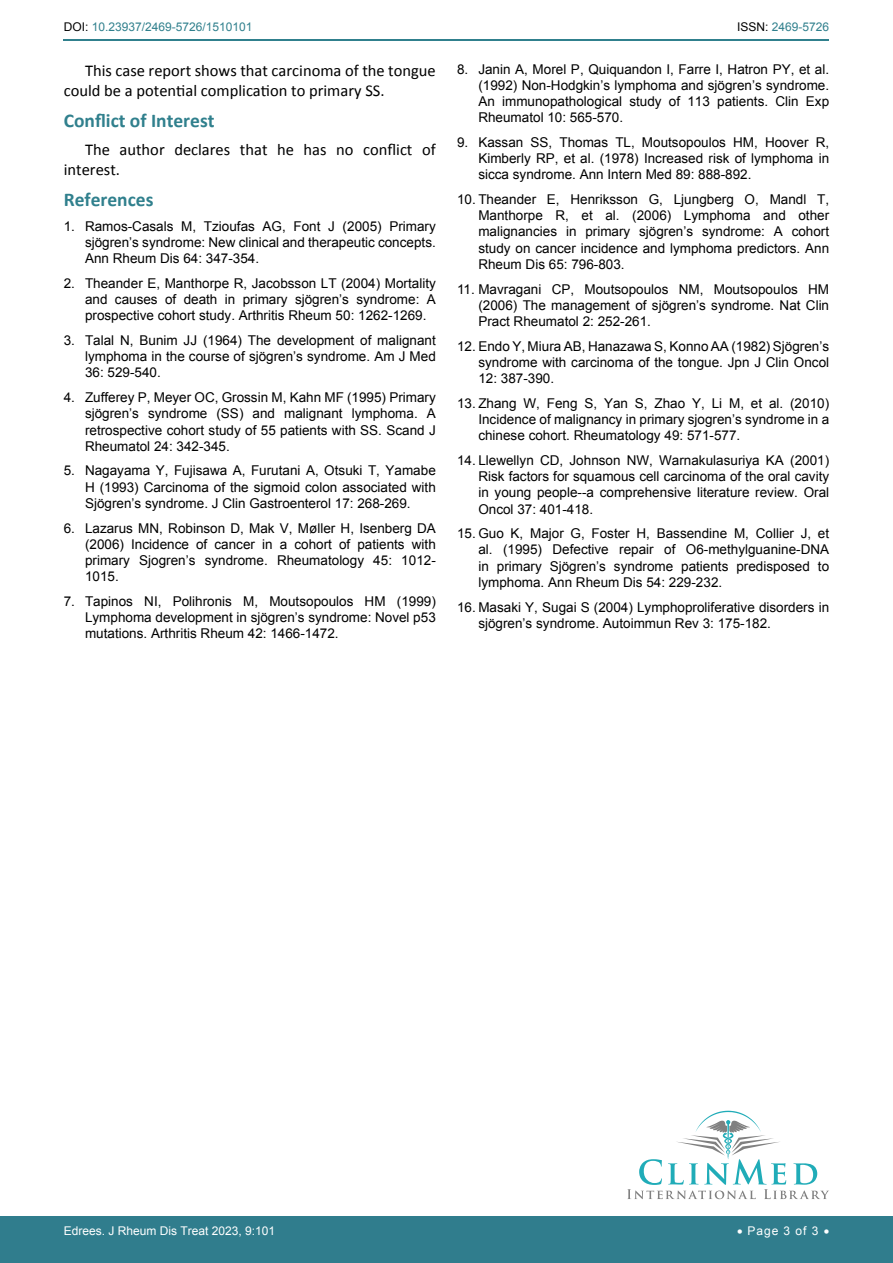
<style>
.page{position:relative;width:893px;height:1263px;background:#fff}
.page>*{position:absolute;margin:0;border:0;box-sizing:border-box;transform-origin:0 0}
.t1{font:700 19.5px "Calibri";color:#30808d}
.t2{font:16.5px/19.8px "Calibri";color:#000}
.t3{font:13.5px/16.2px "Arial";color:#000;text-align:justify}
.t4{font:12px "Arial";color:#30808d}
.t5{font:12px "Arial";color:#fff}
.s1{color:#000}
</style>
<div class="page">
<hr style="left:64px;top:40px;width:765px;height:1px;background:#30808d">
<div style="left:0;top:1217px;width:893px;height:46px;background:#307d8d"></div>
<svg style="left:627px;top:1111px;width:202px;height:88px"></svg>
<p class="t4" style="left:64px;top:19px;width:190px"><span class="s1">DOI:</span> 10.23937/2469-5726/1510101</p>
<p class="t4" style="left:737px;top:19px;width:94px"><span class="s1">ISSN:</span> 2469-5726</p>
<p class="t2" style="left:64px;top:61px;width:374px;text-indent:21px">This case report shows that carcinoma of the tongue could be a potential complication to primary SS.</p>
<h1 class="t1" style="left:64px;top:108px;width:152px">Conflict of Interest</h1>
<p class="t2" style="left:64px;top:140px;width:374px;text-indent:21px">The author declares that he has no conflict of interest.</p>
<h1 class="t1" style="left:64px;top:187px;width:91px">References</h1>
<p class="t3" style="left:85px;top:218px;width:352px;text-indent:-21px">1. Ramos-Casals M, Tzioufas AG, Font J (2005) Primary sjögren’s syndrome: New clinical and therapeutic concepts.<br>Ann Rheum Dis 64: 347-354.</p>
<p class="t3" style="left:85px;top:275px;width:352px;text-indent:-21px">2. Theander E, Manthorpe R, Jacobsson LT (2004) Mortality and causes of death in primary sjögren’s syndrome: A prospective cohort study. Arthritis Rheum 50: 1262-1269.</p>
<p class="t3" style="left:85px;top:332px;width:352px;text-indent:-21px">3. Talal N, Bunim JJ (1964) The development of malignant lymphoma in the course of sjögren’s syndrome. Am J Med 36: 529-540.</p>
<p class="t3" style="left:85px;top:389px;width:352px;text-indent:-21px">4. Zufferey P, Meyer OC, Grossin M, Kahn MF (1995) Primary sjögren’s syndrome (SS) and malignant lymphoma. A retrospective cohort study of 55 patients with SS. Scand J Rheumatol 24: 342-345.</p>
<p class="t3" style="left:85px;top:463px;width:352px;text-indent:-21px">5. Nagayama Y, Fujisawa A, Furutani A, Otsuki T, Yamabe H (1993) Carcinoma of the sigmoid colon associated with Sjögren’s syndrome. J Clin Gastroenterol 17: 268-269.</p>
<p class="t3" style="left:85px;top:520px;width:352px;text-indent:-21px">6. Lazarus MN, Robinson D, Mak V, Møller H, Isenberg DA (2006) Incidence of cancer in a cohort of patients with primary Sjogren’s syndrome. Rheumatology 45: 1012- 1015.</p>
<p class="t3" style="left:85px;top:593px;width:352px;text-indent:-21px">7. Tapinos NI, Polihronis M, Moutsopoulos HM (1999)<br>Lymphoma development in sjögren’s syndrome: Novel p53 mutations. Arthritis Rheum 42: 1466-1472.</p>
<p class="t3" style="left:478px;top:61px;width:352px;text-indent:-21px">8. Janin A, Morel P, Quiquandon I, Farre I, Hatron PY, et al. (1992) Non-Hodgkin’s lymphoma and sjögren’s syndrome.<br>An immunopathological study of 113 patients. Clin Exp Rheumatol 10: 565-570.</p>
<p class="t3" style="left:478px;top:134px;width:352px;text-indent:-21px">9. Kassan SS, Thomas TL, Moutsopoulos HM, Hoover R, Kimberly RP, et al. (1978) Increased risk of lymphoma in sicca syndrome. Ann Intern Med 89: 888-892.</p>
<p class="t3" style="left:478px;top:191px;width:352px;text-indent:-21px">10. Theander E, Henriksson G, Ljungberg O, Mandl T, Manthorpe R, et al. (2006) Lymphoma and other malignancies in primary sjögren’s syndrome: A cohort study on cancer incidence and lymphoma predictors. Ann Rheum Dis 65: 796-803.</p>
<p class="t3" style="left:478px;top:281px;width:352px;text-indent:-21px">11. Mavragani CP, Moutsopoulos NM, Moutsopoulos HM (2006) The management of sjögren’s syndrome. Nat Clin Pract Rheumatol 2: 252-261.</p>
<p class="t3" style="left:478px;top:338px;width:352px;text-indent:-21px">12. Endo Y, Miura AB, Hanazawa S, Konno AA (1982) Sjögren’s syndrome with carcinoma of the tongue. Jpn J Clin Oncol 12: 387-390.</p>
<p class="t3" style="left:478px;top:395px;width:352px;text-indent:-21px">13. Zhang W, Feng S, Yan S, Zhao Y, Li M, et al. (2010)<br>Incidence of malignancy in primary sjogren’s syndrome in a chinese cohort. Rheumatology 49: 571-577.</p>
<p class="t3" style="left:478px;top:452px;width:352px;text-indent:-21px">14. Llewellyn CD, Johnson NW, Warnakulasuriya KA (2001)<br>Risk factors for squamous cell carcinoma of the oral cavity in young people--a comprehensive literature review. Oral Oncol 37: 401-418.</p>
<p class="t3" style="left:478px;top:525px;width:352px;text-indent:-21px">15. Guo K, Major G, Foster H, Bassendine M, Collier J, et al. (1995) Defective repair of O6-methylguanine-DNA in primary Sjögren’s syndrome patients predisposed to lymphoma. Ann Rheum Dis 54: 229-232.</p>
<p class="t3" style="left:478px;top:599px;width:352px;text-indent:-21px">16. Masaki Y, Sugai S (2004) Lymphoproliferative disorders in sjögren’s syndrome. Autoimmun Rev 3: 175-182.</p>
<p class="t5" style="left:64px;top:1223px;width:213px">Edrees. J Rheum Dis Treat 2023, 9:101</p>
<p class="t5" style="left:737px;top:1223px;width:94px">• Page 3 of 3 •</p>
</div>
